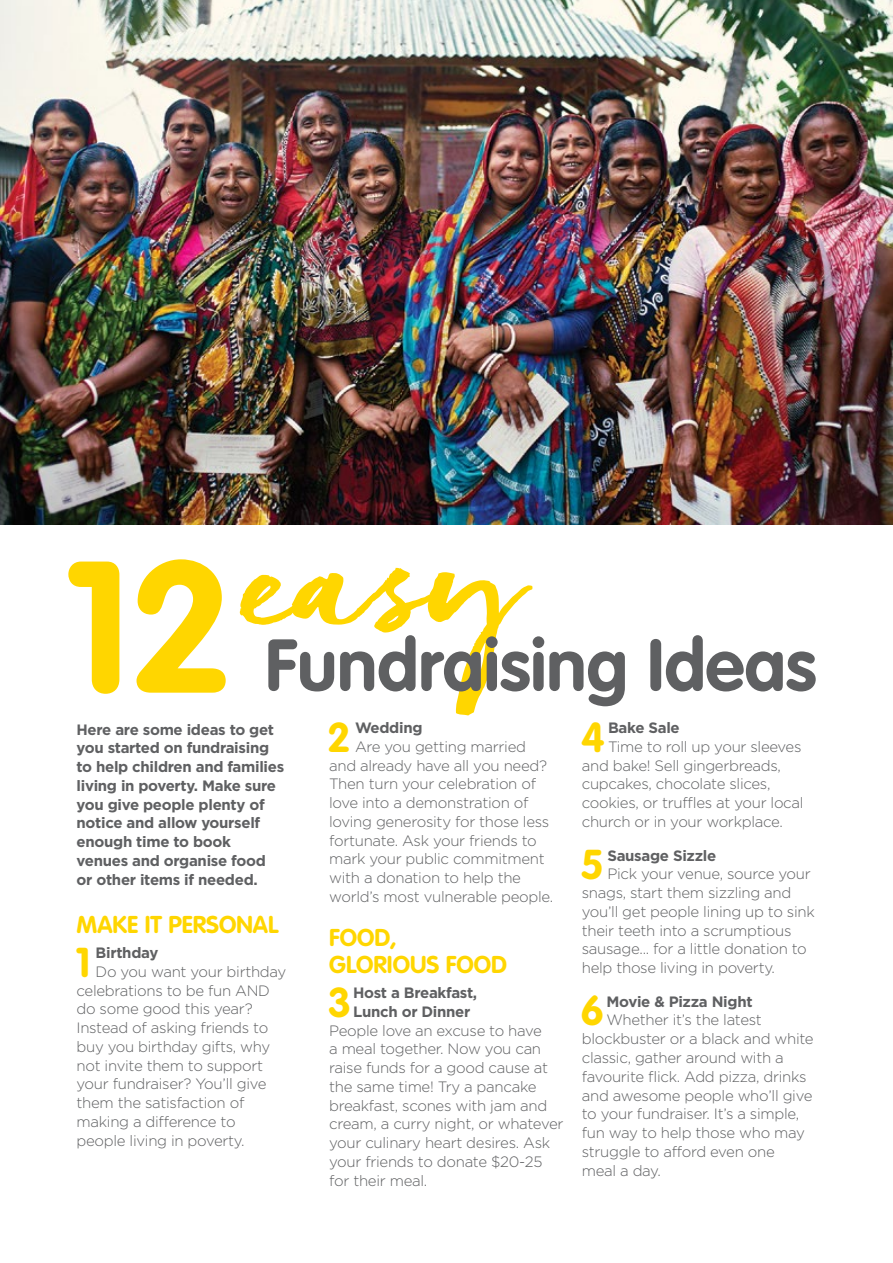
<style>
.page{position:relative;width:893px;height:1263px;background:#fff}
.page>*{position:absolute;margin:0;border:0;box-sizing:border-box;transform-origin:0 0}
.t1{font:700 184.2px "VAG Rounded";color:#ffd600}
.t2{font:159.3px "Freeland";color:#ffd600}
.t3{font:700 72px "VAG Rounded";color:#5f6062}
.t4{font:700 41.1px "VAG Rounded";color:#ffd600}
.t5{font:700 24px/27px "VAG Rounded";color:#ffd600}
.t6{font:300 15px/18.8px "Gotham";letter-spacing:-.02em;color:#5f6062}
.t7{font:700 15px/18.8px "Gotham";letter-spacing:-.02em;color:#5f6062}
</style>
<div class="page">
<img style="left:0;top:0;width:893px;height:524px">
<h1 class="t1" style="left:64px;top:520px;width:172px">12</h1>
<p class="t7" style="left:77px;top:720px;width:209px">Here are some ideas to get you started on fundraising to help children and families living in poverty. Make sure you give people plenty of notice and allow yourself enough time to book venues and organise food or other items if needed.</p>
<h3 class="t5" style="left:77px;top:912px;width:203px">MAKE IT PERSONAL</h3>
<h3 class="t4" style="left:76px;top:938px;width:17px">1</h3>
<p class="t7" style="left:96px;top:943px;width:64px">Birthday</p>
<h2 class="t2" style="left:238px;top:478px;width:283px;rotate:-3deg">easy</h2>
<h3 class="t3" style="left:265px;top:623px;width:553px">Fundraising Ideas</h3>
<h3 class="t4" style="left:327px;top:713px;width:25px">2</h3>
<p class="t7" style="left:355px;top:718px;width:69px">Wedding</p>
<h3 class="t4" style="left:581px;top:713px;width:25px">4</h3>
<p class="t7" style="left:608px;top:718px;width:73px">Bake Sale</p>
<p class="t6" style="left:329px;top:737px;width:226px;text-indent:26px">Are you getting married and already have all you need?<br>Then turn your celebration of love into a demonstration of loving generosity for those less fortunate. Ask your friends to mark your public commitment with a donation to help the world’s most vulnerable people.</p>
<h3 class="t5" style="left:329px;top:925px;width:179px">FOOD,<br>GLORIOUS FOOD</h3>
<h3 class="t4" style="left:328px;top:978px;width:25px">3</h3>
<p class="t7" style="left:353px;top:983px;width:126px">Host a Breakfast,<br>Lunch or Dinner</p>
<p class="t6" style="left:329px;top:1021px;width:236px">People love an excuse to have<br>a meal together. Now you can raise funds for a good cause at the same time! Try a pancake breakfast, scones with jam and cream, a curry night, or whatever your culinary heart desires. Ask your friends to donate $20-25 for their meal.</p>
<p class="t6" style="left:582px;top:737px;width:223px;text-indent:26px">Time to roll up your sleeves and bake! Sell gingerbreads, cupcakes, chocolate slices, cookies, or truffles at your local church or in your workplace.</p>
<h3 class="t4" style="left:580px;top:841px;width:25px">5</h3>
<p class="t7" style="left:607px;top:846px;width:110px">Sausage Sizzle</p>
<p class="t6" style="left:582px;top:864px;width:234px;text-indent:26px">Pick your venue, source your snags, start them sizzling and you’ll get people lining up to sink their teeth into a scrumptious sausage... for a little donation to help those living in poverty.</p>
<h3 class="t4" style="left:580px;top:987px;width:25px">6</h3>
<p class="t7" style="left:606px;top:992px;width:148px">Movie &amp; Pizza Night</p>
<p class="t6" style="left:77px;top:962px;width:211px;text-indent:19px">Do you want your birthday celebrations to be fun AND do some good this year?<br>Instead of asking friends to buy you birthday gifts, why not invite them to support your fundraiser? You’ll give them the satisfaction of making a difference to people living in poverty.</p>
<p class="t6" style="left:582px;top:1011px;width:233px;text-indent:25px">Whether it’s the latest blockbuster or a black and white classic, gather around with a favourite flick. Add pizza, drinks and awesome people who’ll give to your fundraiser. It’s a simple, fun way to help those who may struggle to afford even one<br>meal a day.</p>
</div>
